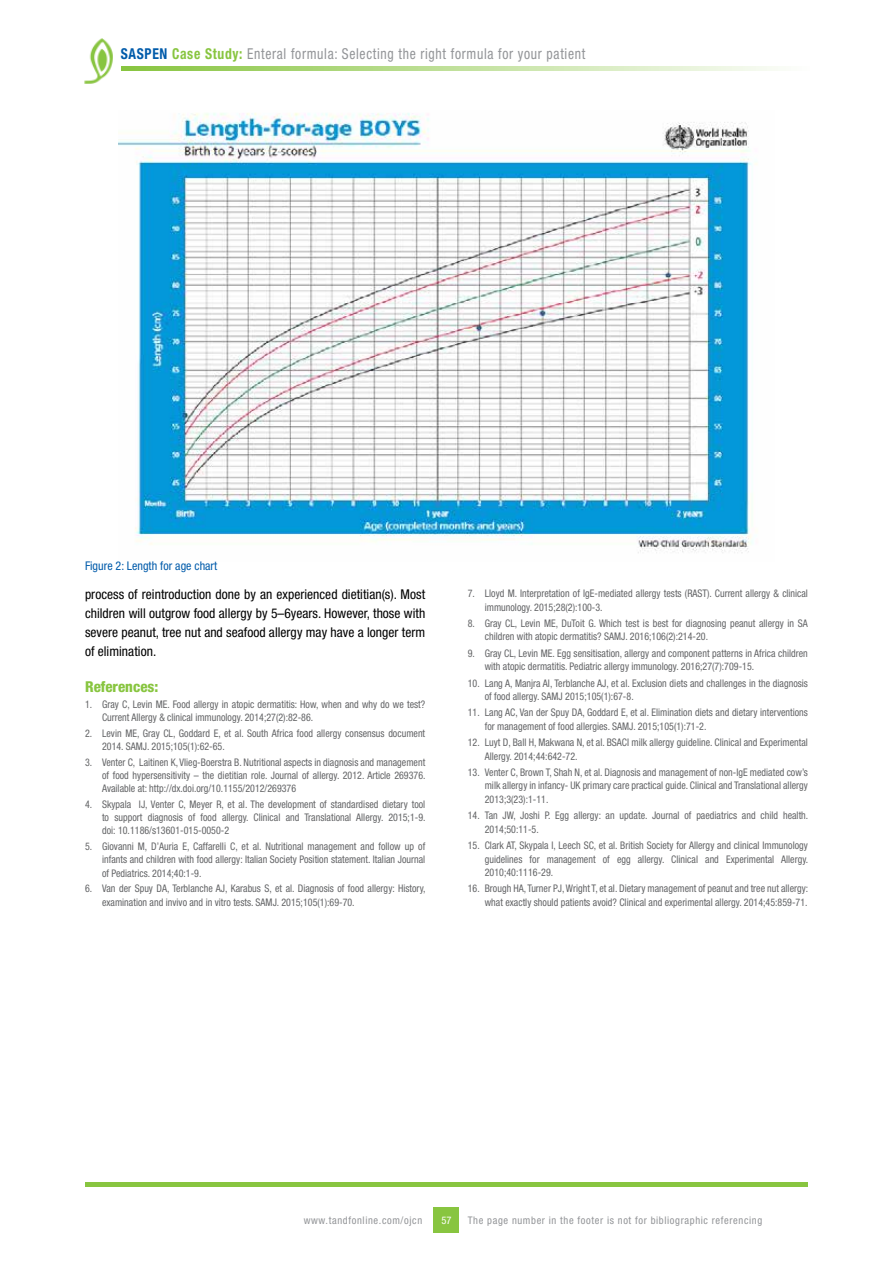
<style>
.page{position:relative;width:893px;height:1263px;background:#fff}
.page>*{position:absolute;margin:0;border:0;box-sizing:border-box;transform-origin:0 0}
.t1{font:condensed 15px "Helvetica Neue LT Std";letter-spacing:.05em;color:#939598;scale:.91 1}
.t2{font:800 condensed 15px "Helvetica Neue LT Std";color:#88c540}
.t3{font:condensed 13.5px/18.8px "Helvetica Neue LT Std";color:#000;text-align:justify}
.t4{font:condensed 12px "Helvetica Neue LT Std";color:#005baa}
.t5{font:condensed 10.5px/13.5px "Helvetica Neue LT Std";color:#636466;scale:.95 1}
.t6{font:condensed 10.5px "Helvetica Neue LT Std";letter-spacing:.06em;color:#939598}
.t7{font:condensed 10.5px "Helvetica Neue LT Std";color:#fff}
.s1{font-weight:700;color:#005baa}
.s2{font-weight:700;color:#88c540}
</style>
<div class="page">
<div style="left:434px;top:1208px;width:25px;height:25px;background:#88c540"></div>
<div style="left:85px;top:1182px;width:723px;height:5px;background:#88c540"></div>
<svg style="left:121px;top:66px;width:657px;height:4px"></svg>
<img style="left:84px;top:38px;width:29px;height:46px">
<img style="left:118px;top:113px;width:639px;height:440px">
<h1 class="t1" style="left:121px;top:45px;width:512px"><span class="s1">SASPEN</span> <span class="s2">Case Study:</span> Enteral formula: Selecting the right formula for your patient</h1>
<p class="t4" style="left:85px;top:558px;width:134px">Figure 2: Length for age chart</p>
<p class="t3" style="left:85px;top:585px;width:342px">process of reintroduction done by an experienced dietitian(s). Most children will outgrow food allergy by 5–6years. However, those with severe peanut, tree nut and seafood allergy may have a longer term of elimination.</p>
<h1 class="t2" style="left:85px;top:677px;width:75px">References:</h1>
<p class="t5" style="left:102px;top:697px;width:342px;text-indent:-17px">1. Gray C, Levin ME. Food allergy in atopic dermatitis: How, when and why do we test?<br>Current Allergy &amp; clinical immunology. 2014;27(2):82-86.</p>
<p class="t5" style="left:102px;top:727px;width:342px;text-indent:-17px">2. Levin ME, Gray CL, Goddard E, et al. South Africa food allergy consensus document<br>2014. SAMJ. 2015;105(1):62-65.</p>
<p class="t5" style="left:102px;top:756px;width:342px;text-align:justify;text-indent:-17px">3. Venter C, Laitinen K, Vlieg-Boerstra B. Nutritional aspects in diagnosis and management of food hypersensitivity – the dietitian role. Journal of allergy. 2012. Article 269376.<br>Available at: http://dx.doi.org/10.1155/2012/269376</p>
<p class="t5" style="left:102px;top:798px;width:342px;text-align:justify;text-indent:-17px">4. Skypala IJ, Venter C, Meyer R, et al. The development of standardised dietary tool to support diagnosis of food allergy. Clinical and Translational Allergy. 2015;1-9. doi: 10.1186/s13601-015-0050-2</p>
<p class="t5" style="left:102px;top:840px;width:342px;text-align:justify;text-indent:-17px">5. Giovanni M, D’Auria E, Caffarelli C, et al. Nutritional management and follow up of infants and children with food allergy: Italian Society Position statement. Italian Journal of Pediatrics. 2014;40:1-9.</p>
<p class="t5" style="left:102px;top:882px;width:342px;text-indent:-17px">6. Van der Spuy DA, Terblanche AJ, Karabus S, et al. Diagnosis of food allergy: History, examination and invivo and in vitro tests. SAMJ. 2015;105(1):69-70.</p>
<p class="t5" style="left:485px;top:587px;width:342px;text-indent:-17px">7. Lloyd M. Interpretation of IgE-mediated allergy tests (RAST). Current allergy &amp; clinical immunology. 2015;28(2):100-3.</p>
<p class="t5" style="left:485px;top:616px;width:342px;text-indent:-17px">8. Gray CL, Levin ME, DuToit G. Which test is best for diagnosing peanut allergy in SA children with atopic dermatitis? SAMJ. 2016;106(2):214-20.</p>
<p class="t5" style="left:485px;top:646px;width:342px;text-indent:-17px">9. Gray CL, Levin ME. Egg sensitisation, allergy and component patterns in Africa children with atopic dermatitis. Pediatric allergy immunology. 2016;27(7):709-15.</p>
<p class="t5" style="left:485px;top:676px;width:342px;text-indent:-17px">10. Lang A, Manjra AI, Terblanche AJ, et al. Exclusion diets and challenges in the diagnosis of food allergy. SAMJ 2015;105(1):67-8.</p>
<p class="t5" style="left:485px;top:706px;width:342px;text-indent:-17px">11. Lang AC, Van der Spuy DA, Goddard E, et al. Elimination diets and dietary interventions for management of food allergies. SAMJ. 2015;105(1):71-2.</p>
<p class="t5" style="left:485px;top:735px;width:342px;text-indent:-17px">12. Luyt D, Ball H, Makwana N, et al. BSACI milk allergy guideline. Clinical and Experimental<br>Allergy. 2014;44:642-72.</p>
<p class="t5" style="left:485px;top:765px;width:342px;text-align:justify;text-indent:-17px">13. Venter C, Brown T, Shah N, et al. Diagnosis and management of non-IgE mediated cow’s milk allergy in infancy- UK primary care practical guide. Clinical and Translational allergy 2013;3(23):1-11.</p>
<p class="t5" style="left:485px;top:809px;width:342px;text-indent:-17px">14. Tan JW, Joshi P. Egg allergy: an update. Journal of paediatrics and child health.<br>2014;50:11-5.</p>
<p class="t5" style="left:485px;top:838px;width:342px;text-align:justify;text-indent:-17px">15. Clark AT, Skypala I, Leech SC, et al. British Society for Allergy and clinical Immunology guidelines for management of egg allergy. Clinical and Experimental Allergy.<br>2010;40:1116-29.</p>
<p class="t5" style="left:468px;top:882px;width:360px;text-align:right">16. Brough HA, Turner PJ, Wright T, et al. Dietary management of peanut and tree nut allergy: what exactly should patients avoid? Clinical and experimental allergy. 2014;45:859-71.</p>
<p class="t6" style="left:304px;top:1214px;width:120px">www.tandfonline.com/ojcn</p>
<p class="t6" style="left:468px;top:1214px;width:296px">The page number in the footer is not for bibliographic referencing</p>
<p class="t7" style="left:441px;top:1214px;width:12px">57</p>
</div>
